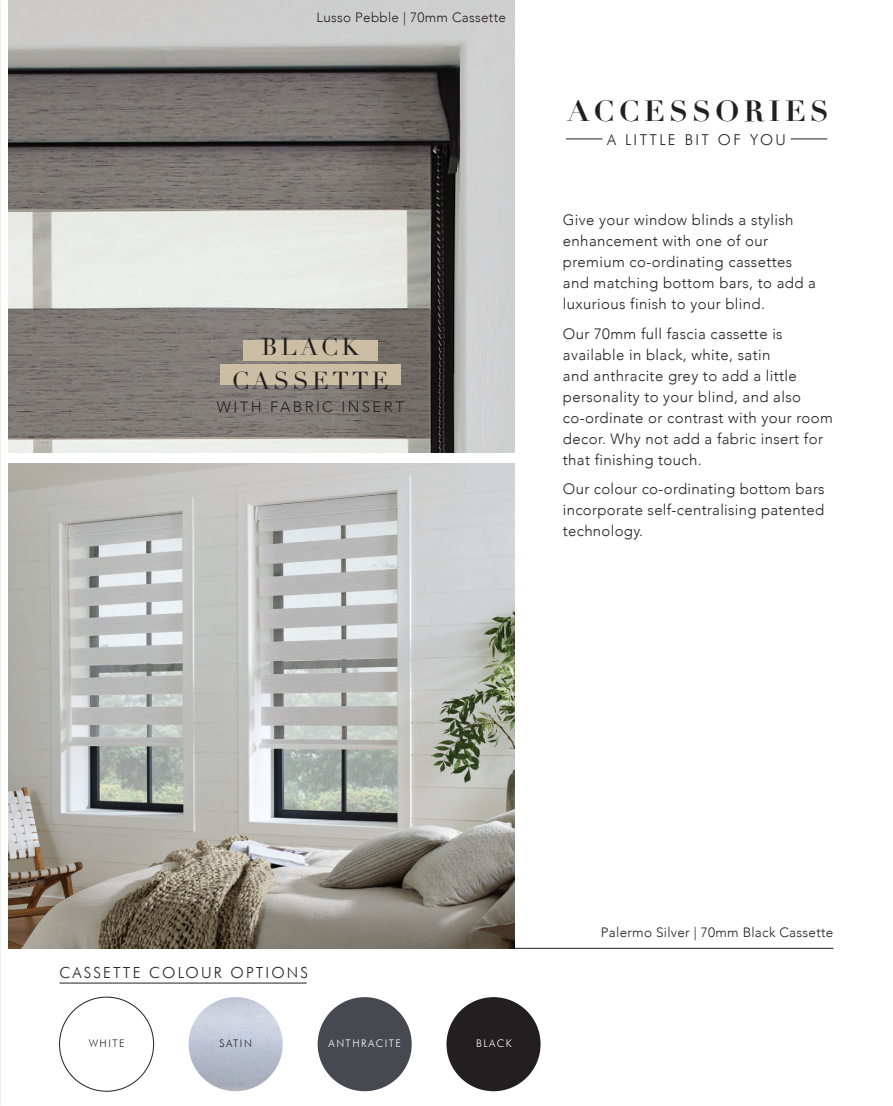
<style>
.page{position:relative;width:893px;height:1106px;background:#fff}
.page>*{position:absolute;margin:0;border:0;box-sizing:border-box;transform-origin:0 0}
.t1{font:700 28.5px "Didot";letter-spacing:.16em;color:#231f20}
.t2{font:24px/34.5px "Didot";letter-spacing:.14em;color:#231f20;text-align:center}
.t3{font:300 15.3px "Futura BT";letter-spacing:.14em;color:#231f20}
.t4{font:300 15px/21px "Avenir";letter-spacing:.025em;color:#231f20}
.t5{font:300 15px "Avenir";letter-spacing:.16em;color:#231f20}
.t6{font:300 15px "Futura BT";letter-spacing:.16em;color:#231f20}
.t7{font:300 13.5px "Avenir";letter-spacing:.02em;color:#231f20}
.t8{font:300 10.5px "Futura BT";letter-spacing:.14em;color:#fff}
.t9{font:300 10.5px "Futura BT";letter-spacing:.14em;color:#231f20}
</style>
<div class="page">
<img style="left:9px;top:0;width:505px;height:453px">
<div style="left:220px;top:364px;width:181px;height:21px;background:#ccbea4"></div>
<div style="left:243px;top:340px;width:134px;height:21px;background:#ccbea4"></div>
<img style="left:0;top:0;width:1px;height:1106px">
<hr style="left:566px;top:139px;width:36px;height:1px;background:#231f20">
<hr style="left:791px;top:139px;width:36px;height:1px;background:#231f20">
<img style="left:9px;top:463px;width:505px;height:485px">
<div style="left:318px;top:997px;width:94px;height:94px;background:#46494f;border-radius:50%"></div>
<img style="left:189px;top:997px;width:94px;height:94px;border-radius:47px">
<div style="left:446px;top:997px;width:95px;height:94px;background:#231f20;border-radius:50%"></div>
<hr style="left:60px;top:982px;width:247px;height:1px;background:#231f20">
<hr style="left:514px;top:948px;width:319px;height:1px;background:#231f20">
<p class="t7" style="left:316px;top:10px;width:191px">Lusso Pebble | 70mm Cassette</p>
<h2 class="t2" style="left:232px;top:329px;width:158px">BLACK<br>CASSETTE</h2>
<p class="t5" style="left:217px;top:397px;width:189px">WITH FABRIC INSERT</p>
<h1 class="t1" style="left:568px;top:93px;width:262px">ACCESSORIES</h1>
<p class="t6" style="left:607px;top:130px;width:180px">A LITTLE BIT OF YOU</p>
<p class="t4" style="left:563px;top:210px;width:255px">Give your window blinds a stylish enhancement with one of our premium co-ordinating cassettes and matching bottom bars, to add a luxurious finish to your blind.</p>
<p class="t4" style="left:563px;top:323px;width:271px">Our 70mm full fascia cassette is available in black, white, satin<br>and anthracite grey to add a little personality to your blind, and also co-ordinate or contrast with your room decor. Why not add a fabric insert for that finishing touch.</p>
<p class="t4" style="left:563px;top:479px;width:263px;text-align:justify">Our colour co-ordinating bottom bars incorporate self-centralising patented technology.</p>
<p class="t3" style="left:60px;top:963px;width:250px">CASSETTE COLOUR OPTIONS</p>
<p class="t9" style="left:89px;top:1036px;width:37px">WHITE</p>
<p class="t9" style="left:219px;top:1036px;width:34px">SATIN</p>
<p class="t8" style="left:329px;top:1036px;width:74px">ANTHRACITE</p>
<p class="t8" style="left:476px;top:1036px;width:37px">BLACK</p>
<p class="t7" style="left:601px;top:924px;width:234px">Palermo Silver | 70mm Black Cassette</p>
</div>
